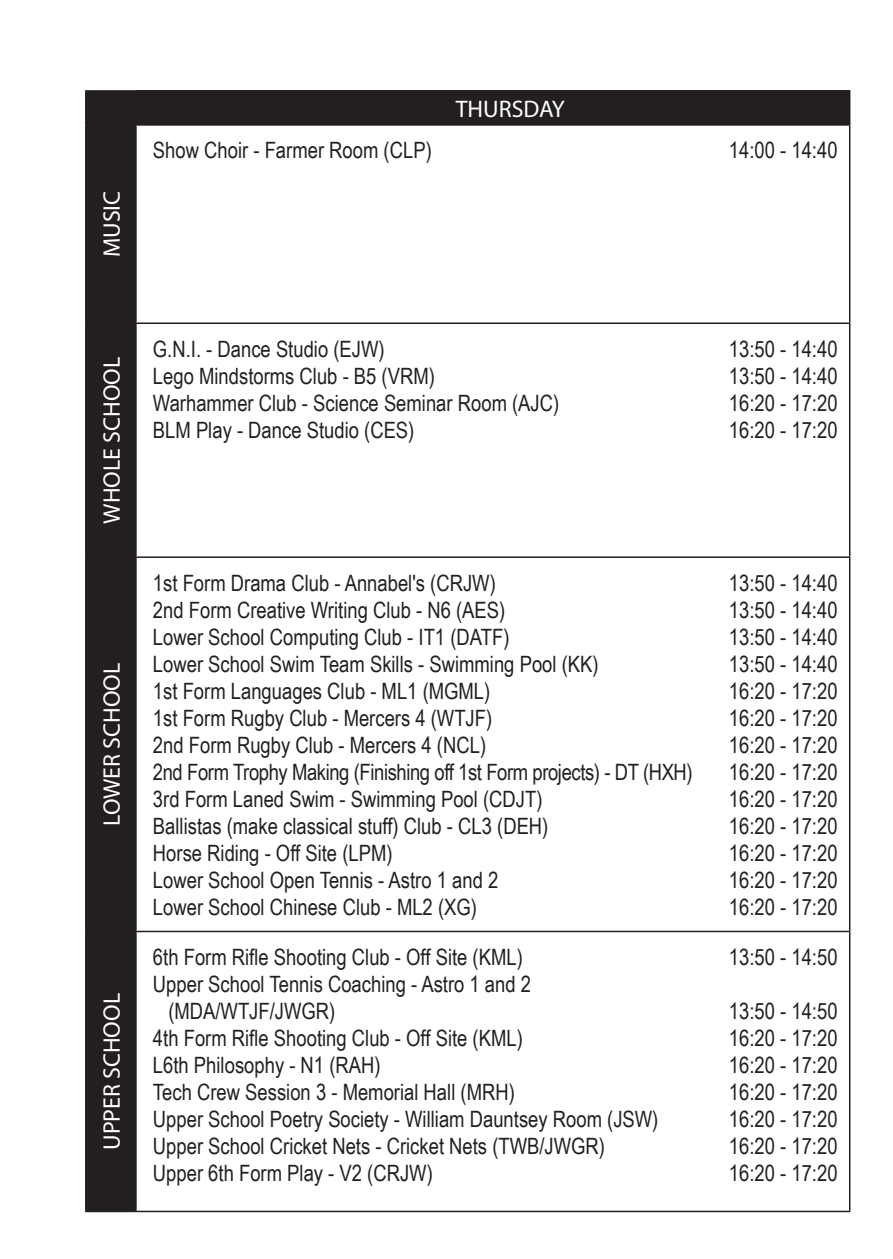
<style>
.page{position:relative;width:893px;height:1259px;background:#fff}
.page>*{position:absolute;margin:0;border:0;box-sizing:border-box;transform-origin:0 0}
.t1{font:24px "Myriad Pro";color:#fff}
.t2{font:24px "Myriad Pro";color:#fff}
.t3{font:22.5px "Arial Narrow";color:#231f20}
.t4{font:22.5px "Arial Narrow";letter-spacing:-.02em;color:#231f20}
</style>
<div class="page">
<div style="left:87px;top:92px;width:48px;height:1118px;background:#231f20"></div>
<div style="left:136px;top:91px;width:714px;height:34px;background:#231f20"></div>
<hr style="left:85px;top:930px;width:51px;height:2px;background:#231f20">
<hr style="left:136px;top:1210px;width:714px;height:2px;background:#231f20">
<hr style="left:85px;top:556px;width:51px;height:2px;background:#231f20">
<hr style="left:136px;top:556px;width:714px;height:2px;background:#231f20">
<hr style="left:136px;top:930px;width:714px;height:2px;background:#231f20">
<hr style="left:85px;top:322px;width:51px;height:2px;background:#231f20">
<hr style="left:136px;top:322px;width:714px;height:2px;background:#231f20">
<hr style="left:85px;top:124px;width:51px;height:2px;background:#231f20">
<hr style="left:136px;top:124px;width:714px;height:2px;background:#231f20">
<hr style="left:85px;top:90px;width:51px;height:2px;background:#231f20">
<hr style="left:85px;top:92px;width:2px;height:32px;background:#231f20">
<hr style="left:136px;top:90px;width:714px;height:2px;background:#231f20">
<hr style="left:135px;top:92px;width:2px;height:32px;background:#231f20">
<hr style="left:85px;top:126px;width:2px;height:196px;background:#231f20">
<hr style="left:135px;top:126px;width:2px;height:196px;background:#231f20">
<hr style="left:849px;top:126px;width:1px;height:196px;background:#231f20">
<hr style="left:85px;top:324px;width:2px;height:232px;background:#231f20">
<hr style="left:135px;top:324px;width:2px;height:232px;background:#231f20">
<hr style="left:849px;top:324px;width:1px;height:232px;background:#231f20">
<hr style="left:85px;top:558px;width:2px;height:372px;background:#231f20">
<hr style="left:135px;top:558px;width:2px;height:372px;background:#231f20">
<hr style="left:849px;top:558px;width:1px;height:372px;background:#231f20">
<hr style="left:85px;top:932px;width:2px;height:278px;background:#231f20">
<hr style="left:135px;top:932px;width:2px;height:278px;background:#231f20">
<hr style="left:849px;top:932px;width:1px;height:278px;background:#231f20">
<hr style="left:85px;top:1210px;width:51px;height:2px;background:#231f20">
<p class="t1" style="left:97px;top:257px;width:68px;rotate:-90deg">MUSIC</p>
<p class="t2" style="left:456px;top:94px;width:111px">THURSDAY</p>
<p class="t3" style="left:153px;top:134px;width:280px">Show Choir - Farmer Room (CLP)</p>
<p class="t3" style="left:729px;top:134px;width:110px">14:00 - 14:40</p>
<p class="t1" style="left:97px;top:523px;width:168px;rotate:-90deg">WHOLE SCHOOL</p>
<p class="t1" style="left:97px;top:826px;width:164px;rotate:-90deg">LOWER SCHOOL</p>
<p class="t1" style="left:97px;top:1149px;width:158px;rotate:-90deg">UPPER SCHOOL</p>
<p class="t3" style="left:153px;top:332px;width:233px">G.N.I. - Dance Studio (EJW)</p>
<p class="t3" style="left:729px;top:332px;width:110px">13:50 - 14:40</p>
<p class="t3" style="left:153px;top:359px;width:283px">Lego Mindstorms Club - B5 (VRM)</p>
<p class="t3" style="left:729px;top:359px;width:110px">13:50 - 14:40</p>
<p class="t3" style="left:153px;top:386px;width:408px">Warhammer Club - Science Seminar Room (AJC)</p>
<p class="t3" style="left:729px;top:386px;width:110px">16:20 - 17:20</p>
<p class="t3" style="left:153px;top:413px;width:263px">BLM Play - Dance Studio (CES)</p>
<p class="t3" style="left:729px;top:413px;width:110px">16:20 - 17:20</p>
<p class="t3" style="left:153px;top:566px;width:344px">1st Form Drama Club - Annabel's (CRJW)</p>
<p class="t3" style="left:729px;top:566px;width:110px">13:50 - 14:40</p>
<p class="t3" style="left:153px;top:593px;width:354px">2nd Form Creative Writing Club - N6 (AES)</p>
<p class="t3" style="left:729px;top:593px;width:110px">13:50 - 14:40</p>
<p class="t3" style="left:153px;top:620px;width:358px">Lower School Computing Club - IT1 (DATF)</p>
<p class="t3" style="left:729px;top:620px;width:110px">13:50 - 14:40</p>
<p class="t3" style="left:153px;top:647px;width:447px">Lower School Swim Team Skills - Swimming Pool (KK)</p>
<p class="t3" style="left:729px;top:647px;width:110px">13:50 - 14:40</p>
<p class="t3" style="left:153px;top:674px;width:339px">1st Form Languages Club - ML1 (MGML)</p>
<p class="t3" style="left:729px;top:674px;width:110px">16:20 - 17:20</p>
<p class="t3" style="left:153px;top:701px;width:341px">1st Form Rugby Club - Mercers 4 (WTJF)</p>
<p class="t3" style="left:729px;top:701px;width:110px">16:20 - 17:20</p>
<p class="t3" style="left:153px;top:728px;width:335px">2nd Form Rugby Club - Mercers 4 (NCL)</p>
<p class="t3" style="left:729px;top:728px;width:110px">16:20 - 17:20</p>
<p class="t4" style="left:153px;top:755px;width:541px">2nd Form Trophy Making (Finishing off 1st Form projects) - DT (HXH)</p>
<p class="t3" style="left:729px;top:755px;width:110px">16:20 - 17:20</p>
<p class="t3" style="left:153px;top:782px;width:391px">3rd Form Laned Swim - Swimming Pool (CDJT)</p>
<p class="t3" style="left:729px;top:782px;width:110px">16:20 - 17:20</p>
<p class="t3" style="left:153px;top:809px;width:397px">Ballistas (make classical stuff) Club - CL3 (DEH)</p>
<p class="t3" style="left:729px;top:809px;width:110px">16:20 - 17:20</p>
<p class="t3" style="left:153px;top:836px;width:241px">Horse Riding - Off Site (LPM)</p>
<p class="t3" style="left:729px;top:836px;width:110px">16:20 - 17:20</p>
<p class="t3" style="left:153px;top:863px;width:347px">Lower School Open Tennis - Astro 1 and 2</p>
<p class="t3" style="left:729px;top:863px;width:110px">16:20 - 17:20</p>
<p class="t3" style="left:153px;top:890px;width:326px">Lower School Chinese Club - ML2 (XG)</p>
<p class="t3" style="left:729px;top:890px;width:110px">16:20 - 17:20</p>
<p class="t3" style="left:153px;top:940px;width:371px">6th Form Rifle Shooting Club - Off Site (KML)</p>
<p class="t3" style="left:729px;top:940px;width:110px">13:50 - 14:50</p>
<p class="t3" style="left:153px;top:967px;width:380px">Upper School Tennis Coaching - Astro 1 and 2</p>
<p class="t3" style="left:168px;top:994px;width:169px">(MDA/WTJF/JWGR)</p>
<p class="t3" style="left:729px;top:994px;width:110px">13:50 - 14:50</p>
<p class="t3" style="left:153px;top:1021px;width:371px">4th Form Rifle Shooting Club - Off Site (KML)</p>
<p class="t3" style="left:729px;top:1021px;width:110px">16:20 - 17:20</p>
<p class="t3" style="left:153px;top:1048px;width:229px">L6th Philosophy - N1 (RAH)</p>
<p class="t3" style="left:729px;top:1048px;width:110px">16:20 - 17:20</p>
<p class="t3" style="left:153px;top:1075px;width:363px">Tech Crew Session 3 - Memorial Hall (MRH)</p>
<p class="t3" style="left:729px;top:1075px;width:110px">16:20 - 17:20</p>
<p class="t3" style="left:153px;top:1102px;width:507px">Upper School Poetry Society - William Dauntsey Room (JSW)</p>
<p class="t3" style="left:729px;top:1102px;width:110px">16:20 - 17:20</p>
<p class="t3" style="left:153px;top:1129px;width:454px">Upper School Cricket Nets - Cricket Nets (TWB/JWGR)</p>
<p class="t3" style="left:729px;top:1129px;width:110px">16:20 - 17:20</p>
<p class="t3" style="left:153px;top:1156px;width:281px">Upper 6th Form Play - V2 (CRJW)</p>
<p class="t3" style="left:729px;top:1156px;width:110px">16:20 - 17:20</p>
</div>
